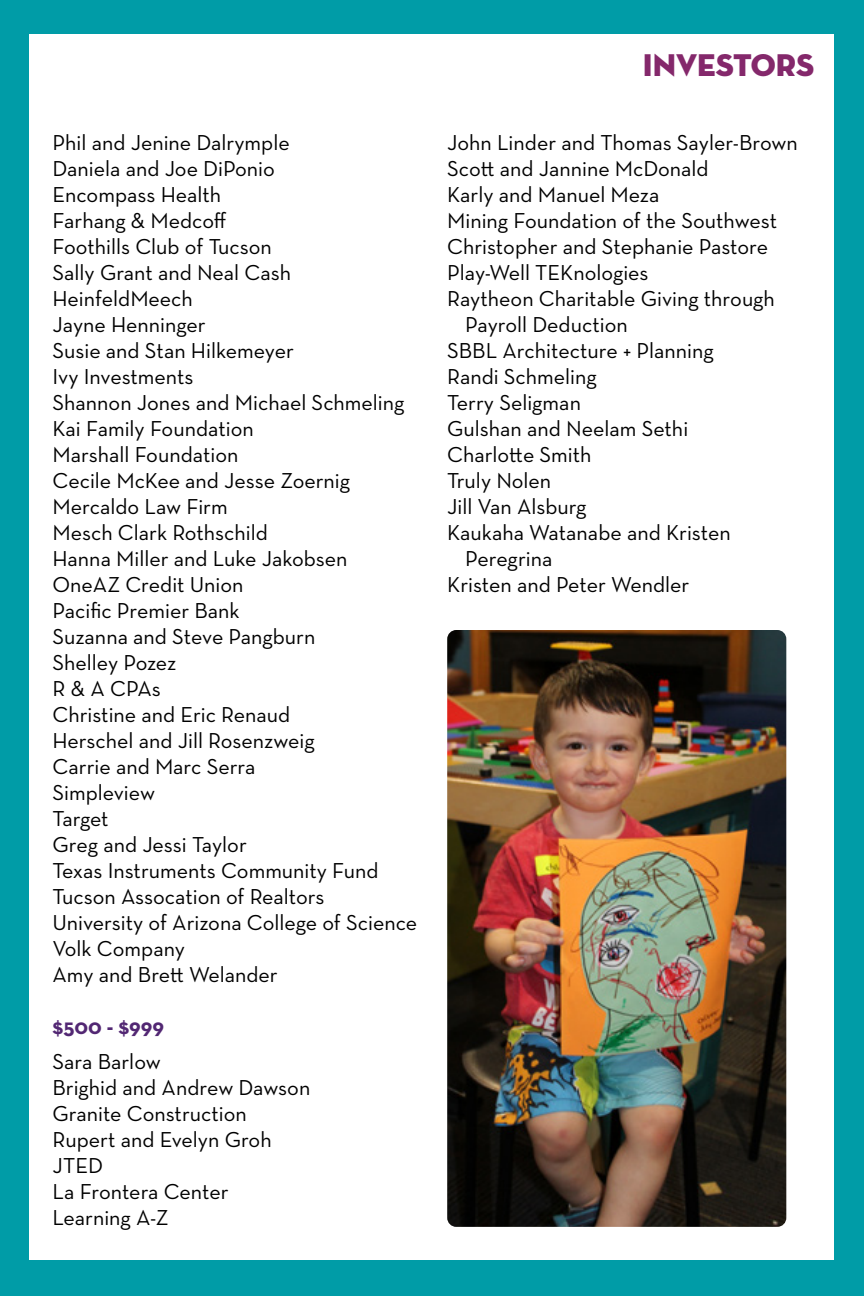
<style>
.page{position:relative;width:864px;height:1296px;background:#009ca7}
.page>*{position:absolute;margin:0;border:0;box-sizing:border-box;transform-origin:0 0}
.t1{font:32px "Neutraface Display Titling";color:#84286b}
.t2{font:22px/26px "Neutraface Text";color:#000}
.t3{font:700 22px "Neutraface Text";color:#522773}
</style>
<div class="page">
<div style="left:30px;top:35px;width:804px;height:1225px;background:#fff"></div>
<img style="left:447px;top:630px;width:339px;height:597px">
<p class="t2" style="left:53px;top:129px;width:366px">Phil and Jenine Dalrymple<br>Daniela and Joe DiPonio<br>Encompass Health<br>Farhang &amp; Medcoff<br>Foothills Club of Tucson<br>Sally Grant and Neal Cash<br>HeinfeldMeech<br>Jayne Henninger<br>Susie and Stan Hilkemeyer<br>Ivy Investments<br>Shannon Jones and Michael Schmeling<br>Kai Family Foundation<br>Marshall Foundation<br>Cecile McKee and Jesse Zoernig<br>Mercaldo Law Firm<br>Mesch Clark Rothschild<br>Hanna Miller and Luke Jakobsen<br>OneAZ Credit Union<br>Pacific Premier Bank<br>Suzanna and Steve Pangburn<br>Shelley Pozez<br>R &amp; A CPAs<br>Christine and Eric Renaud<br>Herschel and Jill Rosenzweig<br>Carrie and Marc Serra<br>Simpleview<br>Target<br>Greg and Jessi Taylor<br>Texas Instruments Community Fund<br>Tucson Assocation of Realtors<br>University of Arizona College of Science<br>Volk Company<br>Amy and Brett Welander</p>
<p class="t3" style="left:53px;top:1012px;width:113px">$500 - $999</p>
<p class="t2" style="left:53px;top:1048px;width:259px">Sara Barlow<br>Brighid and Andrew Dawson<br>Granite Construction<br>Rupert and Evelyn Groh<br>JTED<br>La Frontera Center<br>Learning A-Z</p>
<h1 class="t1" style="left:643px;top:45px;width:173px">INVESTORS</h1>
<p class="t2" style="left:447px;top:129px;width:352px">John Linder and Thomas Sayler-Brown</p>
<p class="t2" style="left:447px;top:155px;width:263px">Scott and Jannine McDonald</p>
<p class="t2" style="left:447px;top:181px;width:214px">Karly and Manuel Meza</p>
<p class="t2" style="left:447px;top:207px;width:331px">Mining Foundation of the Southwest</p>
<p class="t2" style="left:447px;top:233px;width:323px">Christopher and Stephanie Pastore</p>
<p class="t2" style="left:447px;top:259px;width:203px">Play-Well TEKnologies</p>
<p class="t2" style="left:447px;top:285px;width:329px">Raytheon Charitable Giving through</p>
<p class="t2" style="left:465px;top:311px;width:164px">Payroll Deduction</p>
<p class="t2" style="left:447px;top:337px;width:268px">SBBL Architecture + Planning</p>
<p class="t2" style="left:447px;top:363px;width:151px">Randi Schmeling</p>
<p class="t2" style="left:447px;top:389px;width:135px">Terry Seligman</p>
<p class="t2" style="left:447px;top:415px;width:243px">Gulshan and Neelam Sethi</p>
<p class="t2" style="left:447px;top:441px;width:146px">Charlotte Smith</p>
<p class="t2" style="left:447px;top:467px;width:106px">Truly Nolen</p>
<p class="t2" style="left:447px;top:493px;width:141px">Jill Van Alsburg</p>
<p class="t2" style="left:447px;top:519px;width:285px">Kaukaha Watanabe and Kristen</p>
<p class="t2" style="left:465px;top:545px;width:89px">Peregrina</p>
<p class="t2" style="left:447px;top:571px;width:244px">Kristen and Peter Wendler</p>
</div>
